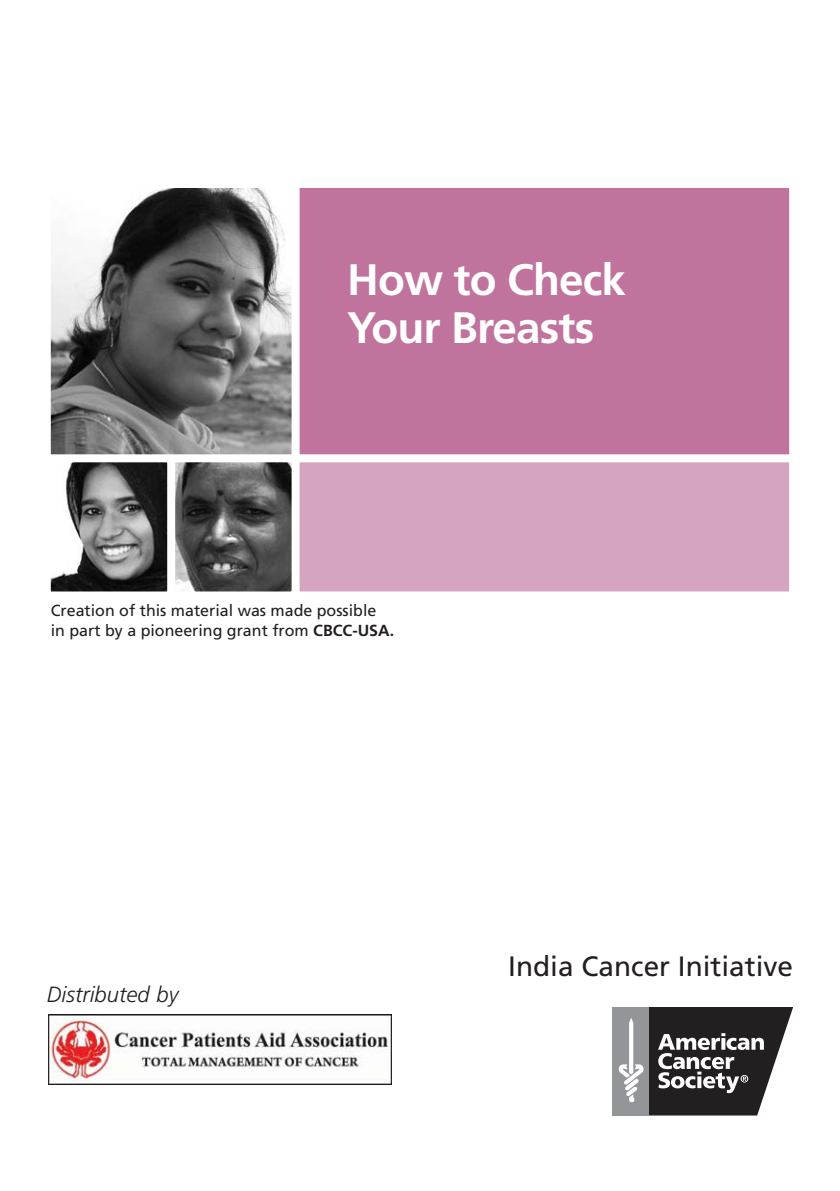
<style>
.page{position:relative;width:840px;height:1191px;background:#fff}
.page>*{position:absolute;margin:0;border:0;box-sizing:border-box;transform-origin:0 0}
.t1{font:700 44px/48px "Frutiger LT Std";letter-spacing:-.02em;color:#fff}
.t2{font:28px "Frutiger LT Std";color:#231f20}
.t3{font:italic 300 22px "Frutiger LT Std";color:#231f20}
.t4{font:16px/20px "Frutiger LT Std";color:#231f20}
.s1{font-weight:700}
</style>
<div class="page">
<div style="left:612px;top:1007px;width:37px;height:108px;background:#939598"></div>
<svg style="left:649px;top:1007px;width:144px;height:108px"></svg>
<svg style="left:618px;top:1018px;width:25px;height:85px"></svg>
<div style="left:297px;top:186px;width:494px;height:270px;background:#c0739d"></div>
<div style="left:295px;top:184px;width:498px;height:274px;border:4px solid #fff"></div>
<img style="left:52px;top:189px;width:238px;height:264px">
<div style="left:47px;top:184px;width:248px;height:274px;border:4px solid #fff"></div>
<img style="left:52px;top:463px;width:114px;height:127px">
<div style="left:47px;top:458px;width:124px;height:137px;border:4px solid #fff"></div>
<img style="left:176px;top:463px;width:114px;height:127px">
<div style="left:171px;top:458px;width:124px;height:137px;border:4px solid #fff"></div>
<div style="left:297px;top:460px;width:494px;height:133px;background:#d5a4bf"></div>
<div style="left:295px;top:458px;width:498px;height:137px;border:4px solid #fff"></div>
<img style="left:48px;top:1015px;width:343px;height:69px">
<h1 class="t1" style="left:347px;top:258px;width:280px">How to Check<br>Your Breasts</h1>
<p class="t4" style="left:51px;top:601px;width:345px">Creation of this material was made possible in part by a pioneering grant from <span class="s1">CBCC-USA.</span></p>
<h3 class="t3" style="left:47px;top:982px;width:133px">Distributed by</h3>
<h2 class="t2" style="left:508px;top:954px;width:286px">India Cancer Initiative</h2>
</div>
